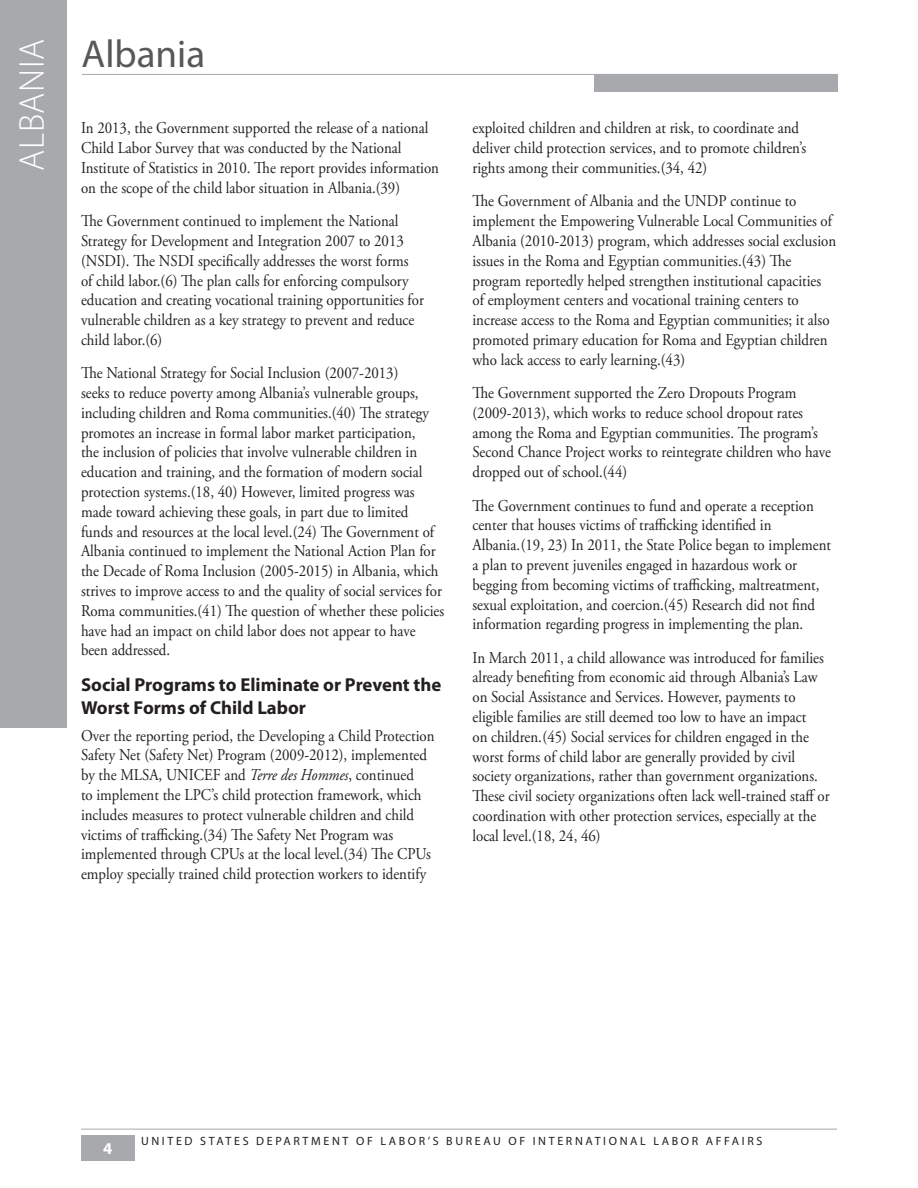
<style>
.page{position:relative;width:918px;height:1188px;background:#fff}
.page>*{position:absolute;margin:0;border:0;box-sizing:border-box;transform-origin:0 0}
.t1{font:39px "Myriad Pro";color:#57585a}
.t2{font:300 36px "Myriad Pro";letter-spacing:.02em;color:#fff}
.t3{font:700 18.75px/22.5px "Myriad Pro";color:#231f20}
.t4{font:16.5px/19.8px "Adobe Garamond Pro";color:#231f20;scale:.9 1}
.t5{font:700 16.5px "Myriad Pro";color:#fff}
.t6{font:12px "Myriad Pro";letter-spacing:.22em;color:#231f20}
.s1{font-style:italic}
</style>
<div class="page">
<div style="left:0;top:0;width:68px;height:728px;background:#a8a9ad"></div>
<div style="left:81px;top:1136px;width:53px;height:25px;background:#a8a9ad"></div>
<hr style="left:81px;top:1129px;width:756px;height:1px;background:#a8a9ad">
<div style="left:595px;top:74px;width:243px;height:18px;background:#a8a9ad"></div>
<hr style="left:82px;top:74px;width:756px;height:1px;background:#a8a9ad">
<h2 class="t2" style="left:12px;top:171px;width:134px;rotate:-90deg">ALBANIA</h2>
<h1 class="t1" style="left:82px;top:30px;width:125px">ALBANIA</h1>
<p class="t4" style="left:81px;top:119px;width:399px">In 2013, the Government supported the release of a national Child Labor Survey that was conducted by the National Institute of Statistics in 2010. The report provides information on the scope of the child labor situation in Albania.(39)</p>
<p class="t4" style="left:81px;top:212px;width:383px">The Government continued to implement the National Strategy for Development and Integration 2007 to 2013 (NSDI). The NSDI specifically addresses the worst forms of child labor.(6) The plan calls for enforcing compulsory education and creating vocational training opportunities for vulnerable children as a key strategy to prevent and reduce child labor.(6)</p>
<p class="t4" style="left:81px;top:364px;width:405px">The National Strategy for Social Inclusion (2007-2013)<br>seeks to reduce poverty among Albania’s vulnerable groups, including children and Roma communities.(40) The strategy promotes an increase in formal labor market participation,<br>the inclusion of policies that involve vulnerable children in education and training, and the formation of modern social protection systems.(18, 40) However, limited progress was made toward achieving these goals, in part due to limited funds and resources at the local level.(24) The Government of Albania continued to implement the National Action Plan for the Decade of Roma Inclusion (2005-2015) in Albania, which strives to improve access to and the quality of social services for Roma communities.(41) The question of whether these policies have had an impact on child labor does not appear to have been addressed.</p>
<p class="t3" style="left:81px;top:673px;width:362px">Social Programs to Eliminate or Prevent the<br>Worst Forms of Child Labor</p>
<p class="t4" style="left:81px;top:726px;width:394px">Over the reporting period, the Developing a Child Protection Safety Net (Safety Net) Program (2009-2012), implemented by the MLSA, UNICEF and <span class="s1">Terre des Hommes</span>, continued<br>to implement the LPC’s child protection framework, which includes measures to protect vulnerable children and child victims of trafficking.(34) The Safety Net Program was implemented through CPUs at the local level.(34) The CPUs employ specially trained child protection workers to identify</p>
<p class="t4" style="left:473px;top:119px;width:372px">exploited children and children at risk, to coordinate and deliver child protection services, and to promote children’s rights among their communities.(34, 42)</p>
<p class="t4" style="left:473px;top:192px;width:406px">The Government of Albania and the UNDP continue to implement the Empowering Vulnerable Local Communities of Albania (2010-2013) program, which addresses social exclusion issues in the Roma and Egyptian communities.(43) The program reportedly helped strengthen institutional capacities of employment centers and vocational training centers to increase access to the Roma and Egyptian communities; it also promoted primary education for Roma and Egyptian children who lack access to early learning.(43)</p>
<p class="t4" style="left:473px;top:384px;width:400px">The Government supported the Zero Dropouts Program (2009-2013), which works to reduce school dropout rates among the Roma and Egyptian communities. The program’s Second Chance Project works to reintegrate children who have dropped out of school.(44)</p>
<p class="t4" style="left:473px;top:496px;width:400px">The Government continues to fund and operate a reception center that houses victims of trafficking identified in Albania.(19, 23) In 2011, the State Police began to implement a plan to prevent juveniles engaged in hazardous work or begging from becoming victims of trafficking, maltreatment, sexual exploitation, and coercion.(45) Research did not find information regarding progress in implementing the plan.</p>
<p class="t4" style="left:473px;top:648px;width:398px">In March 2011, a child allowance was introduced for families already benefiting from economic aid through Albania’s Law on Social Assistance and Services. However, payments to eligible families are still deemed too low to have an impact<br>on children.(45) Social services for children engaged in the worst forms of child labor are generally provided by civil society organizations, rather than government organizations.<br>These civil society organizations often lack well-trained staff or coordination with other protection services, especially at the local level.(18, 24, 46)</p>
<p class="t5" style="left:103px;top:1138px;width:11px">4</p>
<p class="t6" style="left:141px;top:1133px;width:623px">UNITED STATES DEPARTMENT OF LABOR’S BUREAU OF INTERNATIONAL LABOR AFFAIRS</p>
</div>
